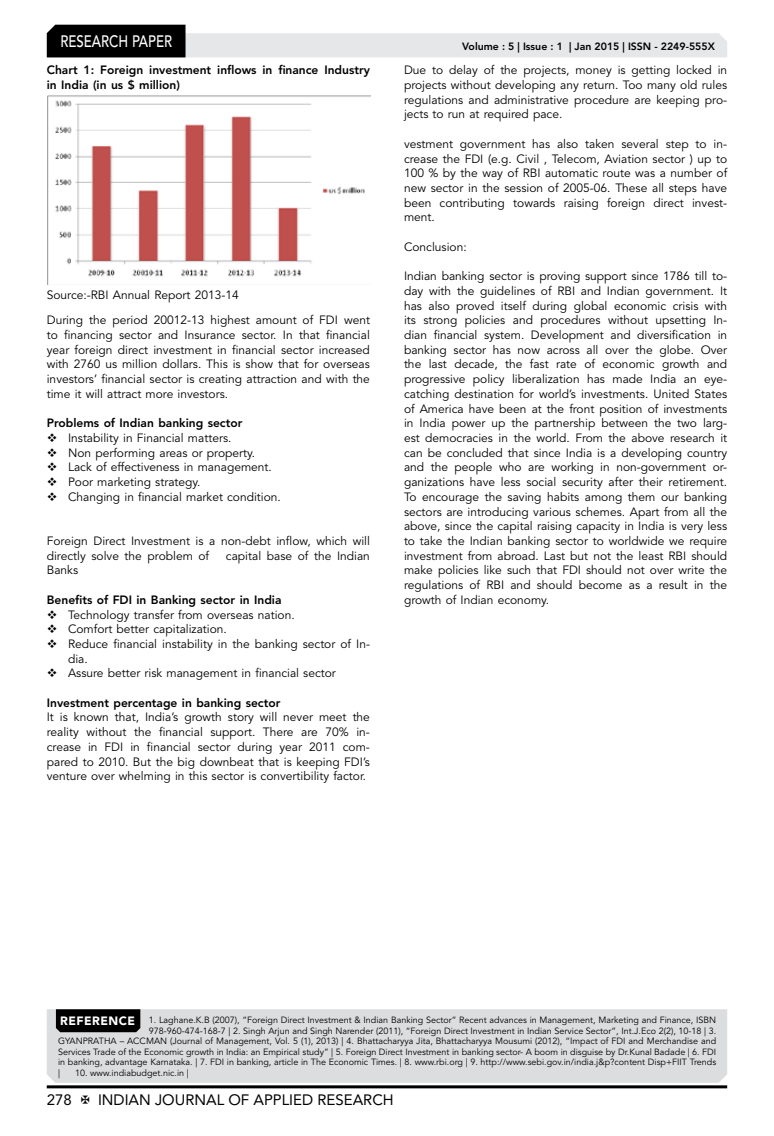
<style>
.page{position:relative;width:774px;height:1136px;background:#fff}
.page>*{position:absolute;margin:0;border:0;box-sizing:border-box;transform-origin:0 0}
.t1{font:500 16.5px "Avenir LT Std";color:#fff;scale:.8 1}
.t2{font:15px "Avenir LT Std";color:#000}
.t3{font:12px/14.7px "Avenir LT Std";color:#000;text-align:justify}
.t4{font:800 12px/14.7px "Avenir LT Std";color:#000}
.t5{font:800 10.5px "Avenir LT Std";color:#000}
.t6{font:9px "Avenir LT Std";color:#000}
.s1{font-weight:900;font-size:12px;color:#fff}
</style>
<div class="page">
<hr style="left:47px;top:1085px;width:680px;height:3px;background:#000">
<svg style="left:47px;top:25px;width:680px;height:32px"></svg>
<div style="left:47px;top:1009px;width:680px;height:73px;background:#dcddde"></div>
<div style="left:56px;top:1009px;width:84px;height:23px;background:#000"></div>
<img style="left:47px;top:95px;width:324px;height:190px">
<h1 class="t1" style="left:60px;top:32px;width:139px">RESEARCH PAPER</h1>
<p class="t4" style="left:47px;top:63px;width:325px">Chart 1: Foreign investment inflows in finance Industry in India (in us $ million)</p>
<p class="t3" style="left:47px;top:283px;width:325px;line-height:24.9px">Source:-RBI Annual Report 2013-14<br>During the period 20012-13 highest amount of FDI went</p>
<p class="t3" style="left:47px;top:328px;width:325px">to financing sector and Insurance sector. In that financial year foreign direct investment in financial sector increased with 2760 us million dollars. This is show that for overseas investors’ financial sector is creating attraction and with the time it will attract more investors.</p>
<p class="t4" style="left:47px;top:416px;width:197px">Problems of Indian banking sector</p>
<p class="t3" style="left:47px;top:431px;width:186px">❖ Instability in Financial matters.</p>
<p class="t3" style="left:47px;top:445px;width:210px">❖ Non performing areas or property.</p>
<p class="t3" style="left:47px;top:460px;width:227px">❖ Lack of effectiveness in management.</p>
<p class="t3" style="left:47px;top:475px;width:155px">❖ Poor marketing strategy.</p>
<p class="t3" style="left:47px;top:489px;width:236px">❖ Changing in financial market condition.</p>
<p class="t3" style="left:47px;top:533px;width:325px">Foreign Direct Investment is a non-debt inflow, which will directly solve the problem of</p>
<p class="t3" style="left:226px;top:548px;width:145px">capital base of the Indian</p>
<p class="t3" style="left:47px;top:563px;width:33px">Banks</p>
<p class="t4" style="left:47px;top:592px;width:236px">Benefits of FDI in Banking sector in India</p>
<p class="t3" style="left:47px;top:607px;width:249px">❖ Technology transfer from overseas nation.</p>
<p class="t3" style="left:47px;top:622px;width:182px">❖ Comfort better capitalization.</p>
<p class="t3" style="left:68px;top:636px;width:303px;text-indent:-21px">❖ Reduce financial instability in the banking sector of In&shy;dia.</p>
<p class="t3" style="left:47px;top:666px;width:291px">❖ Assure better risk management in financial sector</p>
<p class="t4" style="left:47px;top:695px;width:235px">Investment percentage in banking sector</p>
<p class="t3" style="left:47px;top:710px;width:325px">It is known that, India’s growth story will never meet the reality without the financial support. There are 70% in&shy;crease in FDI in financial sector during year 2011 com&shy;pared to 2010. But the big downbeat that is keeping FDI’s venture over whelming in this sector is convertibility factor.</p>
<p class="t5" style="left:462px;top:41px;width:254px">Volume : 5 | Issue : 1 | Jan 2015 | ISSN - 2249-555X</p>
<p class="t3" style="left:404px;top:63px;width:325px">Due to delay of the projects, money is getting locked in projects without developing any return. Too many old rules regulations and administrative procedure are keeping pro&shy;jects to run at required pace.</p>
<p class="t3" style="left:404px;top:137px;width:325px">vestment government has also taken several step to in&shy;crease the FDI (e.g. Civil , Telecom, Aviation sector ) up to 100 % by the way of RBI automatic route was a number of new sector in the session of 2005-06. These all steps have been contributing towards raising foreign direct invest&shy;ment.</p>
<p class="t3" style="left:404px;top:239px;width:64px">Conclusion:</p>
<p class="t3" style="left:404px;top:269px;width:325px">Indian banking sector is proving support since 1786 till to&shy;day with the guidelines of RBI and Indian government. It has also proved itself during global economic crisis with its strong policies and procedures without upsetting In&shy;dian financial system. Development and diversification in banking sector has now across all over the globe. Over the last decade, the fast rate of economic growth and progressive policy liberalization has made India an eye&shy;catching destination for world’s investments. United States of America have been at the front position of investments in India power up the partnership between the two larg&shy;est democracies in the world. From the above research it can be concluded that since India is a developing country and the people who are working in non-government or&shy;ganizations have less social security after their retirement.<br>To encourage the saving habits among them our banking sectors are introducing various schemes. Apart from all the above, since the capital raising capacity in India is very less to take the Indian banking sector to worldwide we require investment from abroad. Last but not the least RBI should make policies like such that FDI should not over write the regulations of RBI and should become as a result in the growth of Indian economy.</p>
<p class="t6" style="left:60px;top:1014px;width:657px"><span class="s1">REFERENCE</span> 1. Laghane.K.B (2007), “Foreign Direct Investment &amp; Indian Banking Sector” Recent advances in Management, Marketing and Finance, ISBN</p>
<p class="t6" style="left:149px;top:1025px;width:569px">978-960-474-168-7 | 2. Singh Arjun and Singh Narender (2011), “Foreign Direct Investment in Indian Service Sector”, Int.J.Eco 2(2), 10-18 | 3.</p>
<p class="t6" style="left:58px;top:1035px;width:660px">GYANPRATHA – ACCMAN (Journal of Management, Vol. 5 (1), 2013) | 4. Bhattacharyya Jita, Bhattacharyya Mousumi (2012), “Impact of FDI and Merchandise and</p>
<p class="t6" style="left:58px;top:1046px;width:660px">Services Trade of the Economic growth in India: an Empirical study” | 5. Foreign Direct Investment in banking sector- A boom in disguise by Dr.Kunal Badade | 6. FDI</p>
<p class="t6" style="left:58px;top:1056px;width:660px">in banking, advantage Karnataka. | 7. FDI in banking, article in The Economic Times. | 8. www.rbi.org | 9. http://www.sebi.gov.in/india.j&amp;p?content Disp+FIIT Trends</p>
<p class="t6" style="left:58px;top:1067px;width:3px">|</p>
<p class="t6" style="left:75px;top:1067px;width:115px">10. www.indiabudget.nic.in |</p>
<p class="t2" style="left:47px;top:1090px;width:27px">278</p>
<p class="t2" style="left:98px;top:1090px;width:297px">INDIAN JOURNAL OF APPLIED RESEARCH</p>
</div>
